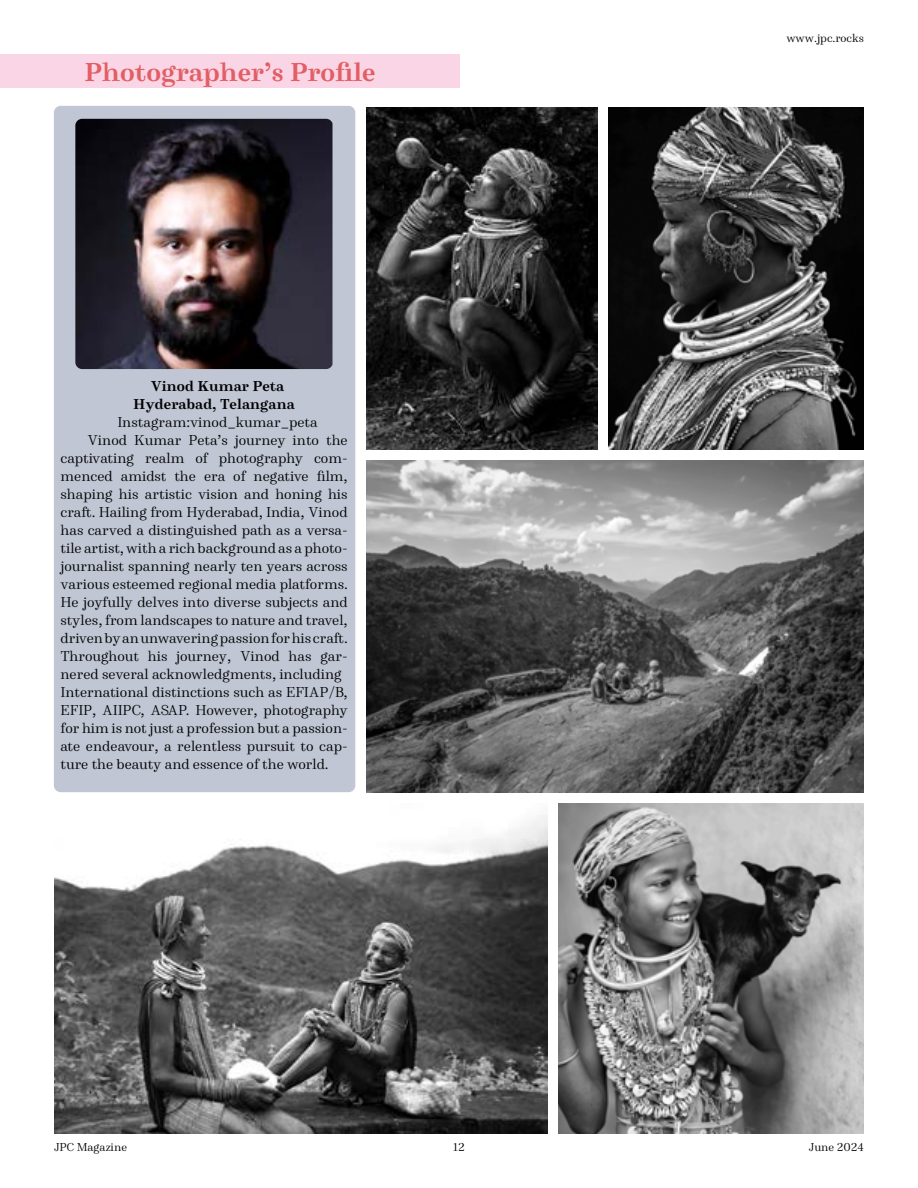
<style>
.page{position:relative;width:918px;height:1188px;background:#fff}
.page>*{position:absolute;margin:0;border:0;box-sizing:border-box;transform-origin:0 0}
.t1{font:700 27px "Winslow";color:#e25e64}
.t2{font:15px "Winslow";color:#000}
.t3{font:700 15px/18px "Winslow";color:#000;text-align:center}
.t4{font:12px "Winslow";color:#000}
</style>
<div class="page">
<div style="left:0;top:54px;width:460px;height:34px;background:#fad5e6"></div>
<div style="left:54px;top:106px;width:301px;height:686px;background:#c0c6d4;border-radius:7px"></div>
<img style="left:75px;top:119px;width:258px;height:250px">
<img style="left:54px;top:815px;width:494px;height:319px">
<img style="left:366px;top:107px;width:232px;height:343px">
<img style="left:558px;top:804px;width:306px;height:330px">
<img style="left:366px;top:461px;width:498px;height:332px">
<img style="left:609px;top:107px;width:255px;height:342px">
<h1 class="t1" style="left:84px;top:51px;width:293px">Photographer’s Profile</h1>
<p class="t3" style="left:133px;top:377px;width:163px">Vinod Kumar Peta<br>Hyderabad, Telangana</p>
<p class="t2" style="left:117px;top:411px;width:202px">Instagram:vinod_kumar_peta</p>
<p class="t2" style="left:87px;top:429px;width:262px">Vinod Kumar Peta’s journey into the</p>
<p class="t2" style="left:60px;top:447px;width:289px">captivating realm of photography com-</p>
<p class="t2" style="left:60px;top:465px;width:289px">menced amidst the era of negative film,</p>
<p class="t2" style="left:60px;top:483px;width:289px">shaping his artistic vision and honing his</p>
<p class="t2" style="left:60px;top:501px;width:289px">craft. Hailing from Hyderabad, India, Vinod</p>
<p class="t2" style="left:60px;top:519px;width:289px">has carved a distinguished path as a versa-</p>
<p class="t2" style="left:60px;top:537px;width:289px">tile artist, with a rich background as a photo-</p>
<p class="t2" style="left:60px;top:555px;width:289px">journalist spanning nearly ten years across</p>
<p class="t2" style="left:60px;top:573px;width:289px">various esteemed regional media platforms.</p>
<p class="t2" style="left:60px;top:591px;width:289px">He joyfully delves into diverse subjects and</p>
<p class="t2" style="left:60px;top:609px;width:289px">styles, from landscapes to nature and travel,</p>
<p class="t2" style="left:60px;top:627px;width:289px">driven by an unwavering passion for his craft.</p>
<p class="t2" style="left:60px;top:645px;width:289px">Throughout his journey, Vinod has gar-</p>
<p class="t2" style="left:60px;top:663px;width:283px">nered several acknowledgments, including</p>
<p class="t2" style="left:60px;top:681px;width:289px">International distinctions such as EFIAP/B,</p>
<p class="t2" style="left:60px;top:699px;width:289px">EFIP, AIIPC, ASAP. However, photography</p>
<p class="t2" style="left:60px;top:717px;width:289px">for him is not just a profession but a passion-</p>
<p class="t2" style="left:60px;top:735px;width:289px">ate endeavour, a relentless pursuit to cap-</p>
<p class="t2" style="left:60px;top:753px;width:270px">ture the beauty and essence of the world.</p>
<p class="t4" style="left:786px;top:29px;width:79px">www.jpc.rocks</p>
<p class="t4" style="left:54px;top:1138px;width:75px">JPC Magazine</p>
<p class="t4" style="left:453px;top:1138px;width:13px">12</p>
<p class="t4" style="left:809px;top:1138px;width:57px">June 2024</p>
</div>
